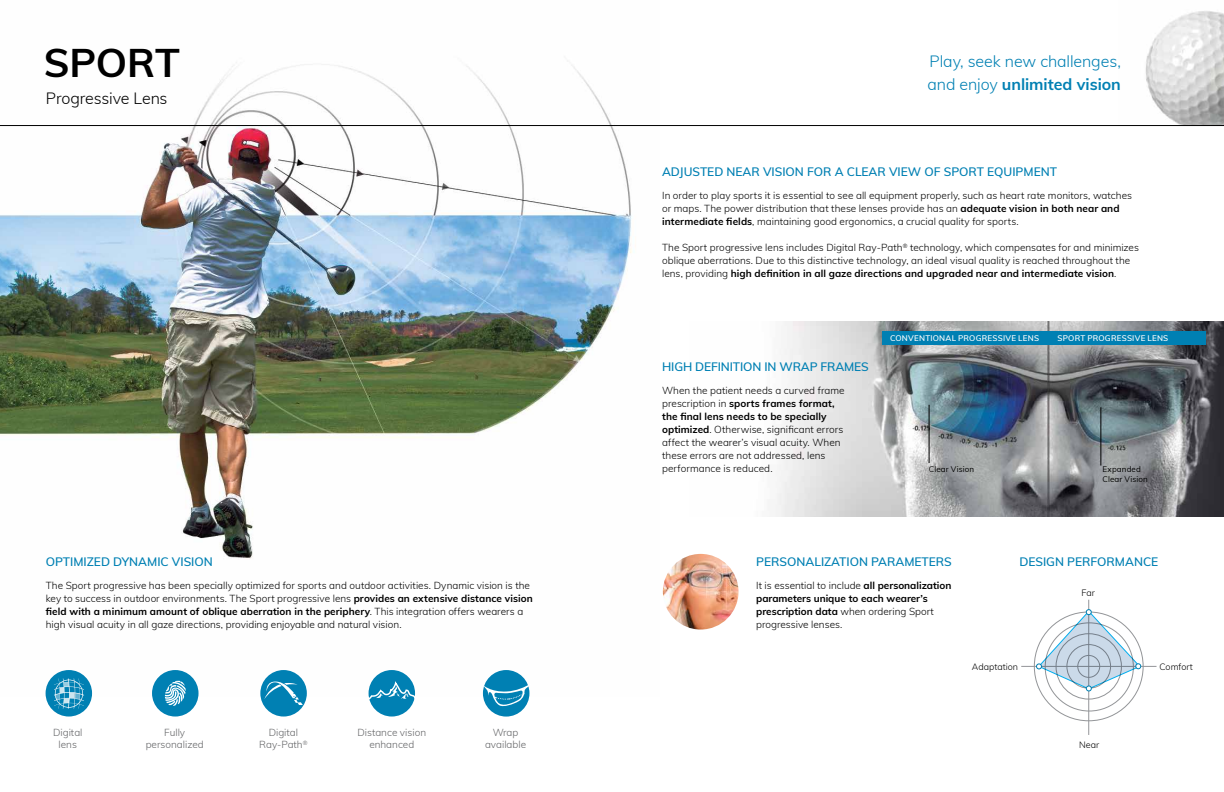
<style>
.page{position:relative;width:1224px;height:792px;background:#fff}
.page>*{position:absolute;margin:0;border:0;box-sizing:border-box;transform-origin:0 0}
.t1{font:700 40px "Muli";letter-spacing:-.005em;color:#000}
.t2{font:300 16px/23px "Muli";letter-spacing:-.005em;color:#0080b3}
.t3{font:300 16px "Muli";letter-spacing:-.01em;color:#000}
.t4{font:600 12px "Muli";color:#0080b3}
.t5{font:300 10px/13px "Muli";letter-spacing:.005em;color:#000}
.t6{font:700 10px/13px "Muli";color:#000}
.t7{font:300 10px/12px "Muli";color:#636466;text-align:center}
.t8{font:300 9px "Muli";color:#000}
.t9{font:600 8px "Muli";letter-spacing:.025em;color:#fff}
.t10{font:8px/9.2px "Muli";letter-spacing:.015em;color:#000}
.s1{font-weight:700}
.s2{font-weight:300}
</style>
<div class="page">
<img style="left:0;top:64px;width:659px;height:632px">
<img style="left:775px;top:322px;width:449px;height:194px">
<img style="left:1145px;top:11px;width:79px;height:114px">
<hr style="left:0;top:125px;width:1224px;height:1px;background:#000">
<hr style="left:1021px;top:666px;width:136px;height:1px;background:#939598">
<hr style="left:1088px;top:600px;width:1px;height:135px;background:#939598">
<svg style="left:1036px;top:609px;width:105px;height:82px"></svg>
<hr style="left:1101px;top:407px;width:1px;height:59px;background:#000">
<hr style="left:929px;top:405px;width:1px;height:58px;background:#000">
<div style="left:260px;top:670px;width:47px;height:47px;background:#0080b3;border-radius:50%"></div>
<svg style="left:264px;top:682px;width:39px;height:23px"></svg>
<div style="left:369px;top:670px;width:46px;height:47px;background:#0080b3;border-radius:50%"></div>
<svg style="left:367px;top:682px;width:50px;height:18px"></svg>
<div style="left:46px;top:670px;width:46px;height:47px;background:#0080b3;border-radius:50%"></div>
<svg style="left:54px;top:678px;width:30px;height:31px"></svg>
<div style="left:152px;top:670px;width:47px;height:47px;background:#0080b3;border-radius:50%"></div>
<svg style="left:165px;top:681px;width:21px;height:25px"></svg>
<div style="left:483px;top:670px;width:46px;height:47px;background:#0080b3;border-radius:50%"></div>
<svg style="left:482px;top:677px;width:58px;height:31px"></svg>
<img style="left:663px;top:554px;width:76px;height:76px;border-radius:38px">
<div style="left:882px;top:332px;width:165px;height:13px;background:#0080b3"></div>
<div style="left:1049px;top:332px;width:157px;height:13px;background:#0080b3"></div>
<h1 class="t1" style="left:44px;top:33px;width:138px">SPORT</h1>
<h2 class="t3" style="left:46px;top:86px;width:123px">Progressive Lens</h2>
<p class="t4" style="left:46px;top:553px;width:169px">OPTIMIZED DYNAMIC VISION</p>
<p class="t5" style="left:46px;top:578px;width:489px">The Sport progressive has been specially optimized for sports and outdoor activities. Dynamic vision is the key to success in outdoor environments. The Sport progressive lens <span class="s1">provides an extensive distance vision field with a minimum amount of oblique aberration in the periphery</span>. This integration offers wearers a high visual acuity in all gaze directions, providing enjoyable and natural vision.</p>
<p class="t7" style="left:146px;top:726px;width:59px">Fully personalized</p>
<p class="t7" style="left:357px;top:726px;width:70px">Distance vision enhanced</p>
<p class="t7" style="left:53px;top:726px;width:31px">Digital lens</p>
<p class="t7" style="left:485px;top:726px;width:43px">Wrap available</p>
<p class="t7" style="left:259px;top:726px;width:50px">Digital<br>Ray-Path<sup>®</sup></p>
<h2 class="t2" style="left:928px;top:49px;width:195px">Play, seek new challenges, and enjoy <span class="s1">unlimited vision</span></h2>
<p class="t4" style="left:662px;top:163px;width:397px">ADJUSTED NEAR VISION FOR A CLEAR VIEW OF SPORT EQUIPMENT</p>
<p class="t5" style="left:662px;top:188px;width:471px">In order to play sports it is essential to see all equipment properly, such as heart rate monitors, watches or maps. The power distribution that these lenses provide has an <span class="s1">adequate vision in both near and intermediate fields</span>, maintaining good ergonomics, a crucial quality for sports.</p>
<p class="t5" style="left:662px;top:240px;width:478px">The Sport progressive lens includes Digital Ray-Path<sup>®</sup> technology, which compensates for and minimizes oblique aberrations. Due to this distinctive technology, an ideal visual quality is reached throughout the lens, providing <span class="s1">high definition in all gaze directions and upgraded near and intermediate vision</span>.</p>
<p class="t4" style="left:662px;top:358px;width:208px">HIGH DEFINITION IN WRAP FRAMES</p>
<p class="t5" style="left:662px;top:384px;width:184px">When the patient needs a curved frame prescription in <span class="s1">sports frames format, the final lens needs to be specially optimized</span>. Otherwise, significant errors affect the wearer’s visual acuity. When these errors are not addressed, lens performance is reduced.</p>
<p class="t9" style="left:890px;top:333px;width:151px">CONVENTIONAL PROGRESSIVE LENS</p>
<p class="t9" style="left:1058px;top:333px;width:112px">SPORT PROGRESSIVE LENS</p>
<p class="t10" style="left:929px;top:464px;width:47px">Clear Vision</p>
<p class="t10" style="left:1103px;top:464px;width:47px">Expanded<br>Clear Vision</p>
<p class="t4" style="left:756px;top:553px;width:197px">PERSONALIZATION PARAMETERS</p>
<p class="t4" style="left:1019px;top:553px;width:140px">DESIGN PERFORMANCE</p>
<p class="t6" style="left:756px;top:578px;width:197px"><span class="s2">It is essential to include</span> all personalization parameters unique to each wearer’s prescription data <span class="s2">when ordering Sport progressive lenses.</span></p>
<p class="t8" style="left:1082px;top:586px;width:15px">Far</p>
<p class="t8" style="left:972px;top:660px;width:48px">Adaptation</p>
<p class="t8" style="left:1160px;top:660px;width:35px">Comfort</p>
<p class="t8" style="left:1079px;top:738px;width:22px">Near</p>
</div>
